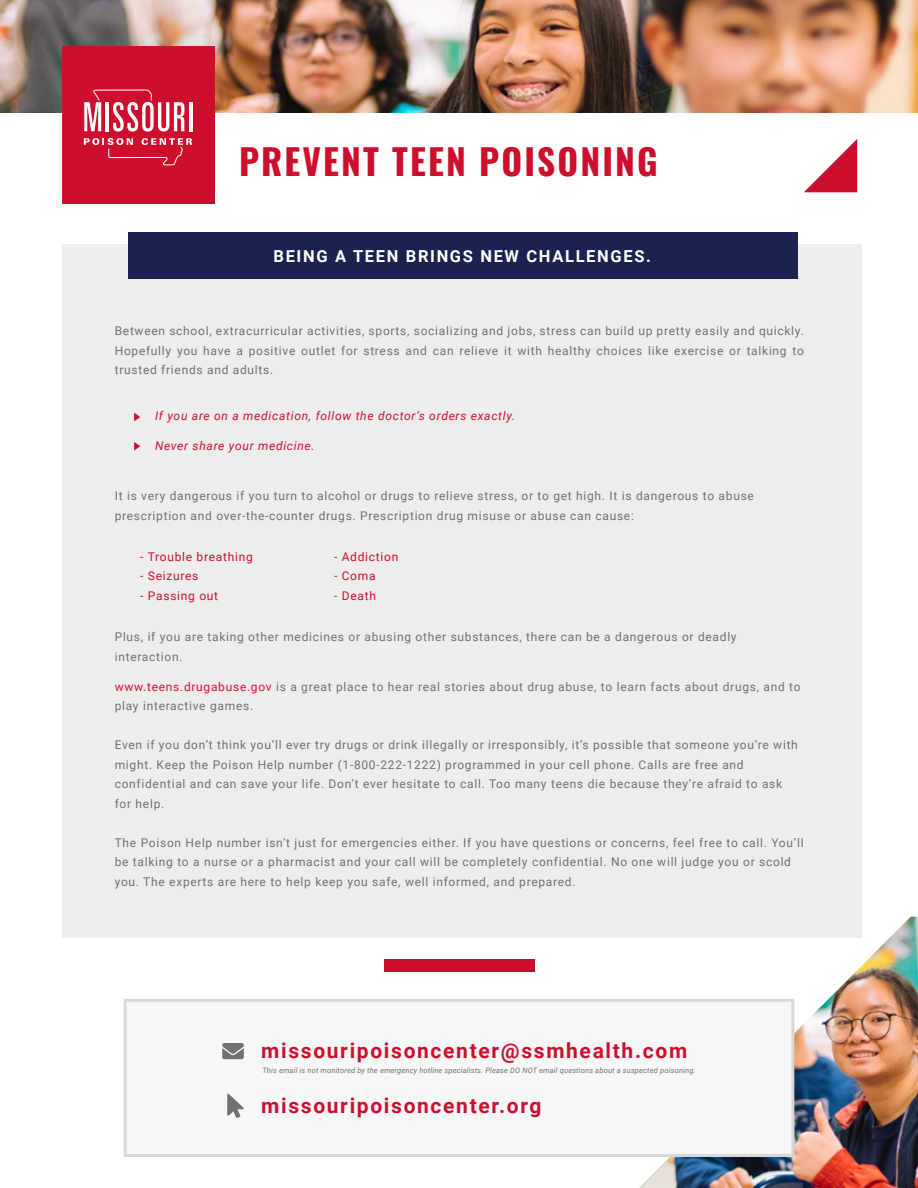
<style>
.page{position:relative;width:918px;height:1188px;background:#fff}
.page>*{position:absolute;margin:0;border:0;box-sizing:border-box;transform-origin:0 0}
.t1{font:700 35.4px "Oswald";letter-spacing:.06em;color:#ce0e2d}
.t2{font:700 21px "Roboto";letter-spacing:.08em;color:#ce0e2d}
.t3{font:700 16.5px "Roboto";letter-spacing:.1em;color:#fff}
.t4{font:12px/19.5px "Roboto";letter-spacing:.06em;color:#6f7271}
.t5{font:italic 12px "Roboto";letter-spacing:.06em;color:#ce0e2d}
.t6{font:12px "Roboto";letter-spacing:.06em;color:#ce0e2d}
.t7{font:italic 7.5px "Roboto";letter-spacing:.02em;color:#6f7271}
.s1{color:#d81233}
</style>
<div class="page">
<img style="left:639px;top:917px;width:279px;height:271px">
<img style="left:0;top:0;width:918px;height:112px">
<div style="left:62px;top:46px;width:153px;height:157px;background:#ce0e2d"></div>
<hr style="left:189px;top:102px;width:3px;height:29px;background:#fff">
<svg style="left:84px;top:89px;width:101px;height:43px"></svg>
<svg style="left:84px;top:138px;width:108px;height:27px"></svg>
<svg style="left:804px;top:139px;width:53px;height:53px"></svg>
<div style="left:62px;top:244px;width:799px;height:694px;background:#ededed"></div>
<div style="left:128px;top:232px;width:670px;height:47px;background:#1c224f"></div>
<svg style="left:134px;top:413px;width:6px;height:8px"></svg>
<svg style="left:134px;top:442px;width:6px;height:9px"></svg>
<div style="left:384px;top:960px;width:150px;height:12px;background:#ce0e2d"></div>
<div style="left:124px;top:999px;width:670px;height:158px;background:#f7f7f7;border:3px solid #d8d8d8"></div>
<svg style="left:222px;top:1043px;width:22px;height:16px"></svg>
<svg style="left:227px;top:1093px;width:17px;height:25px"></svg>
<h1 class="t1" style="left:239px;top:130px;width:420px">PREVENT TEEN POISONING</h1>
<h3 class="t3" style="left:274px;top:244px;width:379px">BEING A TEEN BRINGS NEW CHALLENGES.</h3>
<p class="t4" style="left:115px;top:321px;width:691px;text-align:justify">Between school, extracurricular activities, sports, socializing and jobs, stress can build up pretty easily and quickly.<br>Hopefully you have a positive outlet for stress and can relieve it with healthy choices like exercise or talking to trusted friends and adults.</p>
<p class="t5" style="left:155px;top:408px;width:362px">If you are on a medication, follow the doctor’s orders exactly.</p>
<p class="t5" style="left:155px;top:438px;width:161px">Never share your medicine.</p>
<p class="t4" style="left:115px;top:486px;width:641px">It is very dangerous if you turn to alcohol or drugs to relieve stress, or to get high. It is dangerous to abuse prescription and over-the-counter drugs. Prescription drug misuse or abuse can cause:</p>
<p class="t6" style="left:140px;top:548px;width:114px">- Trouble breathing</p>
<p class="t6" style="left:140px;top:567px;width:60px">- Seizures</p>
<p class="t6" style="left:140px;top:587px;width:79px">- Passing out</p>
<p class="t6" style="left:334px;top:548px;width:66px">- Addiction</p>
<p class="t6" style="left:334px;top:567px;width:43px">- Coma</p>
<p class="t6" style="left:334px;top:587px;width:43px">- Death</p>
<p class="t4" style="left:115px;top:627px;width:623px">Plus, if you are taking other medicines or abusing other substances, there can be a dangerous or deadly interaction.</p>
<p class="t4" style="left:115px;top:676px;width:687px"><span class="s1">www.teens.drugabuse.gov</span> is a great place to hear real stories about drug abuse, to learn facts about drugs, and to play interactive games.</p>
<p class="t4" style="left:115px;top:735px;width:685px">Even if you don’t think you’ll ever try drugs or drink illegally or irresponsibly, it’s possible that someone you’re with might. Keep the Poison Help number (1-800-222-1222) programmed in your cell phone. Calls are free and confidential and can save your life. Don’t ever hesitate to call. Too many teens die because they’re afraid to ask for help.</p>
<p class="t4" style="left:115px;top:832px;width:690px">The Poison Help number isn’t just for emergencies either. If you have questions or concerns, feel free to call. You’ll be talking to a nurse or a pharmacist and your call will be completely confidential. No one will judge you or scold you. The experts are here to help keep you safe, well informed, and prepared.</p>
<h2 class="t2" style="left:261px;top:1035px;width:427px">missouripoisoncenter@ssmhealth.com</h2>
<h2 class="t2" style="left:261px;top:1091px;width:282px">missouripoisoncenter.org</h2>
<p class="t7" style="left:262px;top:1065px;width:435px">This email is not monitored by the emergency hotline specialists. Please DO NOT email questions about a suspected poisoning.</p>
</div>
